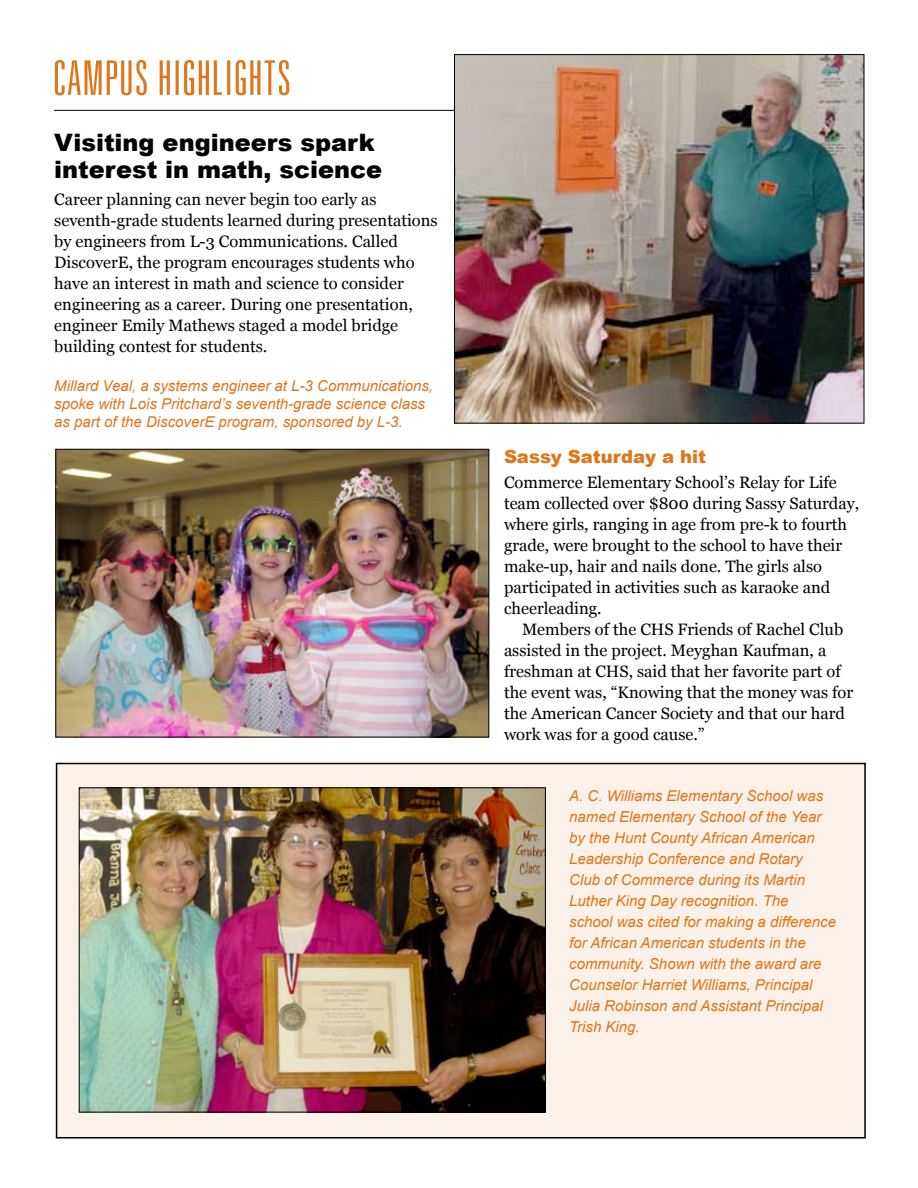
<style>
.page{position:relative;width:918px;height:1188px;background:#fff}
.page>*{position:absolute;margin:0;border:0;box-sizing:border-box;transform-origin:0 0}
.t1{font:900 24px/27px "Arial";color:#000}
.t2{font:900 18px "Arial";color:#de761c}
.t3{font:16.5px/21px "Georgia";color:#000}
.t4{font:italic 15px/21px "Arial";color:#de761c}
</style>
<div class="page">
<div style="left:57px;top:764px;width:808px;height:374px;background:#fcf1e8"></div>
<div style="left:56px;top:763px;width:810px;height:375px;border:2px solid #000"></div>
<hr style="left:54px;top:110px;width:810px;height:1px;background:#000">
<svg style="left:55px;top:60px;width:234px;height:36px"></svg>
<img style="left:456px;top:56px;width:406px;height:366px">
<div style="left:454px;top:54px;width:410px;height:370px;border:1px solid #000"></div>
<img style="left:57px;top:451px;width:430px;height:284px">
<div style="left:55px;top:449px;width:434px;height:288px;border:1px solid #000"></div>
<img style="left:81px;top:789px;width:463px;height:321px">
<div style="left:79px;top:787px;width:467px;height:325px;border:1px solid #000"></div>
<h1 class="t1" style="left:54px;top:129px;width:329px">Visiting engineers spark interest in math, science</h1>
<p class="t3" style="left:54px;top:188px;width:385px">Career planning can never begin too early as seventh-grade students learned during presentations by engineers from L-3 Communications. Called DiscoverE, the program encourages students who have an interest in math and science to consider engineering as a career. During one presentation, engineer Emily Mathews staged a model bridge building contest for students.</p>
<p class="t4" style="left:54px;top:376px;width:380px;line-height:18px">Millard Veal, a systems engineer at L-3 Communications, spoke with Lois Pritchard’s seventh-grade science class as part of the DiscoverE program, sponsored by L-3.</p>
<p class="t2" style="left:504px;top:446px;width:204px">Sassy Saturday a hit</p>
<p class="t3" style="left:504px;top:472px;width:357px">Commerce Elementary School’s Relay for Life team collected over $800 during Sassy Saturday, where girls, ranging in age from pre-k to fourth grade, were brought to the school to have their make-up, hair and nails done. The girls also participated in activities such as karaoke and cheerleading.</p>
<p class="t3" style="left:504px;top:619px;width:351px;text-indent:18px">Members of the CHS Friends of Rachel Club assisted in the project. Meyghan Kaufman, a freshman at CHS, said that her favorite part of the event was, “Knowing that the money was for the American Cancer Society and that our hard work was for a good cause.”</p>
<p class="t4" style="left:569px;top:785px;width:268px">A. C. Williams Elementary School was named Elementary School of the Year by the Hunt County African American Leadership Conference and Rotary Club of Commerce during its Martin Luther King Day recognition. The<br>school was cited for making a difference for African American students in the community. Shown with the award are Counselor Harriet Williams, Principal Julia Robinson and Assistant Principal Trish King.</p>
</div>
